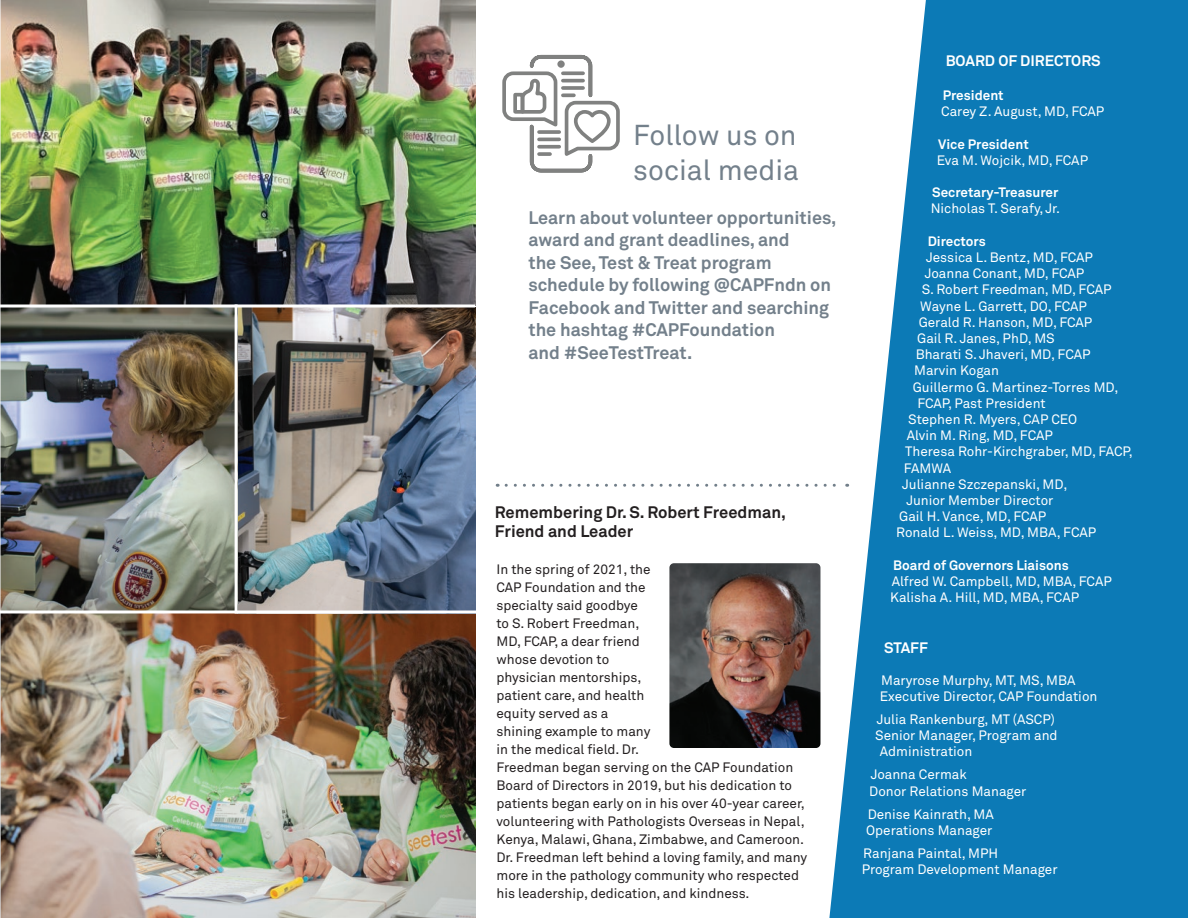
<style>
.page{position:relative;width:1188px;height:918px;background:#fff}
.page>*{position:absolute;margin:0;border:0;box-sizing:border-box;transform-origin:0 0}
.t1{font:28.5px/34.5px "Akkurat Std";color:#73808b}
.t2{font:700 18px/22.5px "Akkurat Std";color:#73808b}
.t3{font:700 16.5px/19.5px "Akkurat Std";color:#231f20}
.t4{font:700 15px "Akkurat Std";color:#fff}
.t5{font:13.5px/16.2px "Akkurat Std";color:#fff}
.t6{font:13.5px/18px "Akkurat Std";color:#231f20}
.t7{font:700 13.5px "Akkurat Std";color:#fff}
</style>
<div class="page">
<img style="left:669px;top:563px;width:151px;height:185px">
<img style="left:1px;top:614px;width:474px;height:304px">
<img style="left:238px;top:308px;width:237px;height:302px">
<img style="left:1px;top:0;width:474px;height:304px">
<img style="left:1px;top:308px;width:234px;height:302px">
<svg style="left:0;top:304px;width:475px;height:4px"></svg>
<svg style="left:0;top:610px;width:476px;height:4px"></svg>
<svg style="left:506px;top:484px;width:321px;height:3px"></svg>
<svg style="left:502px;top:55px;width:118px;height:118px"></svg>
<hr style="left:563px;top:79px;width:20px;height:3px;background:#808180">
<svg style="left:563px;top:71px;width:20px;height:4px"></svg>
<svg style="left:563px;top:86px;width:20px;height:4px"></svg>
<svg style="left:563px;top:93px;width:11px;height:4px"></svg>
<hr style="left:539px;top:138px;width:20px;height:3px;background:#808180">
<svg style="left:539px;top:130px;width:20px;height:4px"></svg>
<svg style="left:539px;top:145px;width:20px;height:4px"></svg>
<svg style="left:539px;top:152px;width:11px;height:4px"></svg>
<svg style="left:829px;top:0;width:359px;height:918px;background:#2c8cbf"></svg>
<h1 class="t1" style="left:633px;top:118px;width:167px">Follow us on social media</h1>
<h2 class="t2" style="left:528px;top:206px;width:310px">Learn about volunteer opportunities, award and grant deadlines, and<br>the See, Test &amp; Treat program schedule by following @CAPFndn on<br>Facebook and Twitter and searching the hashtag #CAPFoundation<br>and #SeeTestTreat.</h2>
<p class="t3" style="left:495px;top:502px;width:293px">Remembering Dr. S. Robert Freedman,<br>Friend and Leader</p>
<p class="t6" style="left:496px;top:560px;width:312px">In the spring of 2021, the<br>CAP Foundation and the<br>specialty said goodbye<br>to S. Robert Freedman,<br>MD, FCAP, a dear friend<br>whose devotion to<br>physician mentorships,<br>patient care, and health<br>equity served as a<br>shining example to many<br>in the medical field. Dr.<br>Freedman began serving on the CAP Foundation Board of Directors in 2019, but his dedication to patients began early on in his over 40-year career, volunteering with Pathologists Overseas in Nepal, Kenya, Malawi, Ghana, Zimbabwe, and Cameroon.<br>Dr. Freedman left behind a loving family, and many more in the pathology community who respected his leadership, dedication, and kindness.</p>
<p class="t4" style="left:946px;top:51px;width:157px">BOARD OF DIRECTORS</p>
<p class="t7" style="left:943px;top:87px;width:63px">President</p>
<p class="t5" style="left:941px;top:103px;width:165px">Carey Z. August, MD, FCAP</p>
<p class="t7" style="left:938px;top:135px;width:92px">Vice President</p>
<p class="t5" style="left:937px;top:152px;width:153px">Eva M. Wojcik, MD, FCAP</p>
<p class="t7" style="left:932px;top:184px;width:128px">Secretary-Treasurer</p>
<p class="t5" style="left:931px;top:201px;width:131px">Nicholas T. Serafy, Jr.</p>
<p class="t7" style="left:928px;top:233px;width:60px">Directors</p>
<p class="t5" style="left:926px;top:249px;width:168px">Jessica L. Bentz, MD, FCAP</p>
<p class="t5" style="left:925px;top:265px;width:161px">Joanna Conant, MD, FCAP</p>
<p class="t5" style="left:922px;top:282px;width:191px">S. Robert Freedman, MD, FCAP</p>
<p class="t5" style="left:920px;top:298px;width:168px">Wayne L. Garrett, DO, FCAP</p>
<p class="t5" style="left:919px;top:314px;width:175px">Gerald R. Hanson, MD, FCAP</p>
<p class="t5" style="left:917px;top:330px;width:139px">Gail R. Janes, PhD, MS</p>
<p class="t5" style="left:916px;top:346px;width:176px">Bharati S. Jhaveri, MD, FCAP</p>
<p class="t5" style="left:914px;top:363px;width:86px">Marvin Kogan</p>
<p class="t5" style="left:913px;top:379px;width:207px">Guillermo G. Martinez-Torres MD,</p>
<p class="t5" style="left:917px;top:395px;width:130px">FCAP, Past President</p>
<p class="t5" style="left:908px;top:411px;width:171px">Stephen R. Myers, CAP CEO</p>
<p class="t5" style="left:907px;top:427px;width:148px">Alvin M. Ring, MD, FCAP</p>
<p class="t5" style="left:905px;top:444px;width:229px">Theresa Rohr-Kirchgraber, MD, FACP,</p>
<p class="t5" style="left:904px;top:460px;width:49px">FAMWA</p>
<p class="t5" style="left:902px;top:476px;width:167px">Julianne Szczepanski, MD,</p>
<p class="t5" style="left:906px;top:492px;width:149px">Junior Member Director</p>
<p class="t5" style="left:899px;top:508px;width:149px">Gail H. Vance, MD, FCAP</p>
<p class="t5" style="left:896px;top:525px;width:202px">Ronald L. Weiss, MD, MBA, FCAP</p>
<p class="t7" style="left:893px;top:557px;width:177px">Board of Governors Liaisons</p>
<p class="t5" style="left:890px;top:573px;width:223px">Alfred W. Campbell, MD, MBA, FCAP<br>Kalisha A. Hill, MD, MBA, FCAP</p>
<p class="t4" style="left:884px;top:638px;width:45px">STAFF</p>
<p class="t5" style="left:880px;top:672px;width:219px">Maryrose Murphy, MT, MS, MBA<br>Executive Director, CAP Foundation</p>
<p class="t5" style="left:877px;top:711px;width:180px">Julia Rankenburg, MT (ASCP)</p>
<p class="t5" style="left:875px;top:728px;width:184px">Senior Manager, Program and</p>
<p class="t5" style="left:880px;top:744px;width:94px">Administration</p>
<p class="t5" style="left:869px;top:767px;width:159px">Joanna Cermak<br>Donor Relations Manager</p>
<p class="t5" style="left:866px;top:806px;width:129px">Denise Kainrath, MA<br>Operations Manager</p>
<p class="t5" style="left:862px;top:845px;width:197px">Ranjana Paintal, MPH<br>Program Development Manager</p>
</div>
